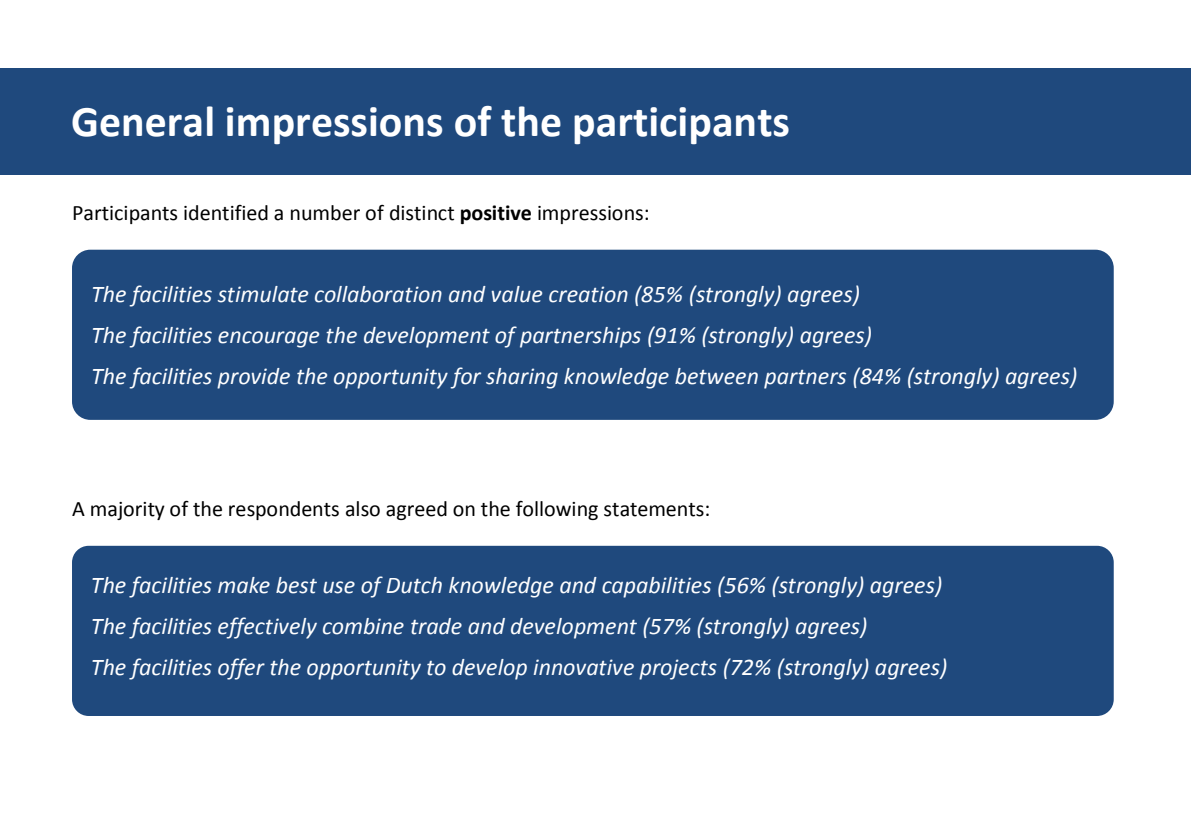
<style>
.page{position:relative;width:1191px;height:840px;background:#fff}
.page>*{position:absolute;margin:0;border:0;box-sizing:border-box;transform-origin:0 0}
.t1{font:700 44px "Calibri";color:#fff}
.t2{font:italic 24px/41.2px "Calibri";color:#fff}
.t3{font:22px "Calibri";color:#000}
.s1{font-weight:700}
</style>
<div class="page">
<div style="left:0;top:68px;width:1191px;height:107px;background:#1f497d"></div>
<div style="left:72px;top:545px;width:1041px;height:170px;background:#1f497d;border-radius:17px"></div>
<div style="left:72px;top:249px;width:1041px;height:170px;background:#1f497d;border-radius:18px"></div>
<h1 class="t1" style="left:71px;top:94px;width:720px">General impressions of the participants</h1>
<p class="t3" style="left:72px;top:198px;width:579px">Participants identified a number of distinct <span class="s1">positive</span> impressions:</p>
<p class="t2" style="left:91px;top:272px;width:987px">The facilities stimulate collaboration and value creation (85% (strongly) agrees)<br>The facilities encourage the development of partnerships (91% (strongly) agrees)<br>The facilities provide the opportunity for sharing knowledge between partners (84% (strongly) agrees)</p>
<p class="t3" style="left:72px;top:494px;width:640px">A majority of the respondents also agreed on the following statements:</p>
<p class="t2" style="left:91px;top:562px;width:858px">The facilities make best use of Dutch knowledge and capabilities (56% (strongly) agrees)<br>The facilities effectively combine trade and development (57% (strongly) agrees)<br>The facilities offer the opportunity to develop innovative projects (72% (strongly) agrees)</p>
</div>
